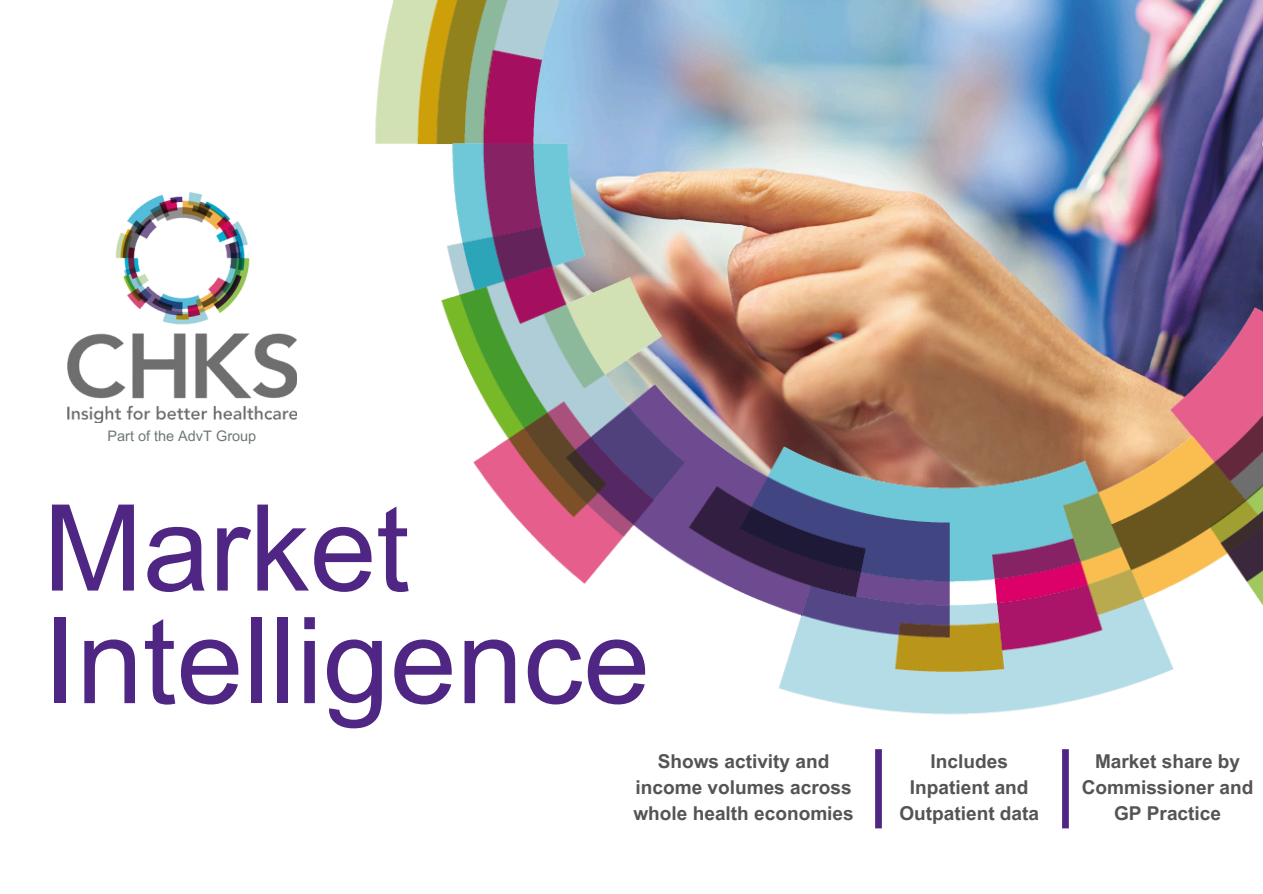
<style>
.page{position:relative;width:1263px;height:894px;background:#fff}
.page>*{position:absolute;margin:0;border:0;box-sizing:border-box;transform-origin:0 0}
.t1{font:120px/112.5px "Arial MT Pro";color:#4f2683}
.t2{font:700 19.05px/26px "Arial MT Pro";color:#545454;text-align:center}
.t3{font:14.4px "Arial MT Pro";color:#6e7779}
</style>
<div class="page">
<img style="left:68px;top:193px;width:228px;height:229px">
<div style="left:875px;top:749px;width:7px;height:79px;background:#4f2683"></div>
<div style="left:1062px;top:749px;width:7px;height:79px;background:#4f2683"></div>
<img style="left:375px;top:0;width:888px;height:715px">
<p class="t3" style="left:107px;top:430px;width:150px">Part of the AdvT Group</p>
<h2 class="t1" style="left:43px;top:507px;width:608px">Market<br>Intelligence</h2>
<h2 class="t2" style="left:633px;top:750px;width:222px">Shows activity and income volumes across whole health economies</h2>
<h1 class="t2" style="left:899px;top:750px;width:141px">Includes<br>Inpatient and<br>Outpatient data</h1>
<p class="t2" style="left:1082px;top:750px;width:173px">Market share by<br>Commissioner and<br>GP Practice</p>
</div>
